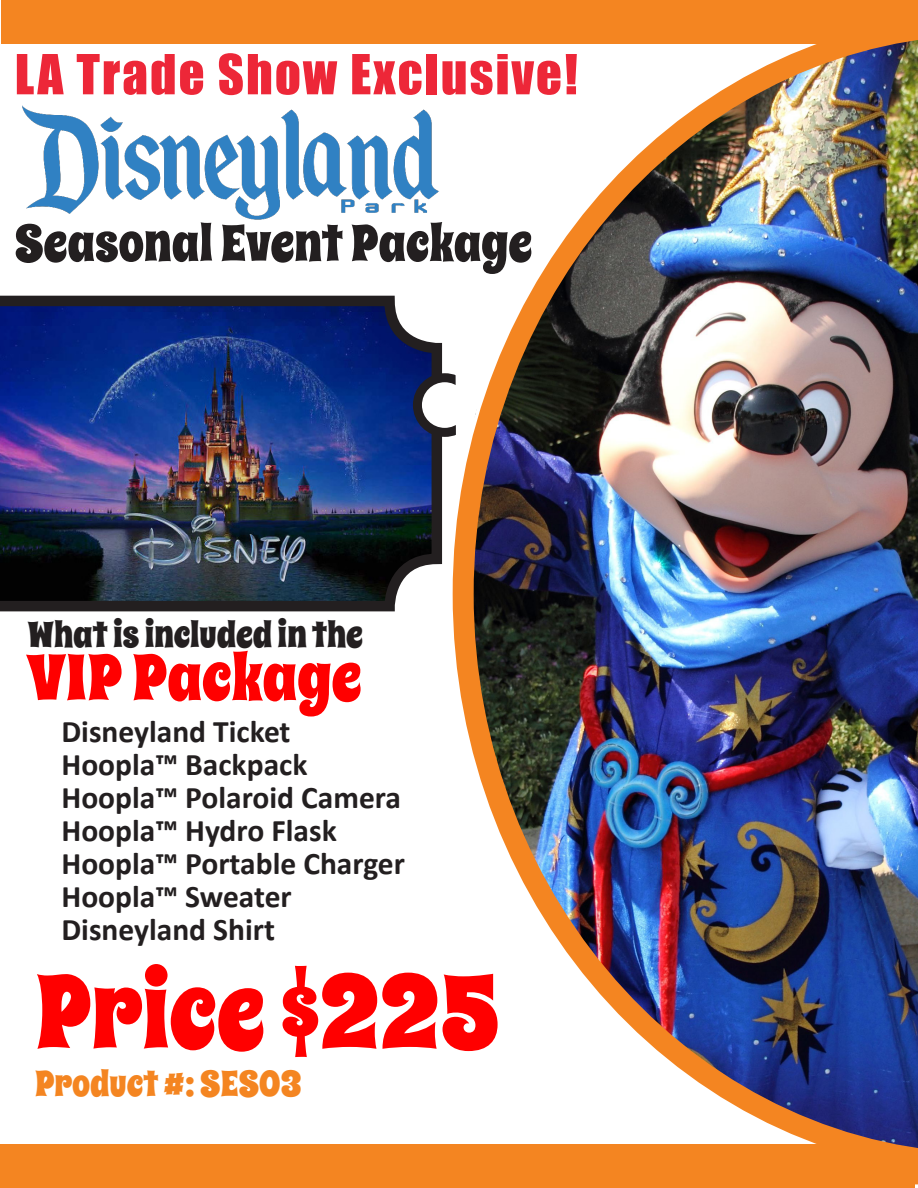
<style>
.page{position:relative;width:918px;height:1188px;background:#fff}
.page>*{position:absolute;margin:0;border:0;box-sizing:border-box;transform-origin:0 0}
.t1{font:103.5px "Spicy Rice";color:#f00}
.t2{font:64.5px "Spicy Rice";color:#f00}
.t3{font:51px "Impact";letter-spacing:.04em;color:#ed2738}
.t4{font:51px "Spicy Rice";color:#231f20}
.t5{font:36px "Spicy Rice";color:#231f20}
.t6{font:36px "Spicy Rice";color:#f48521}
.t7{font:700 31.5px "Calibri";color:#231f20}
</style>
<div class="page">
<div style="left:0;top:1145px;width:915px;height:43px;background:#f48521"></div>
<div style="left:2px;top:0;width:916px;height:43px;background:#f48521"></div>
<img style="left:0;top:296px;width:442px;height:315px">
<img style="left:453px;top:40px;width:465px;height:1108px">
<div style="left:417px;top:378px;width:55px;height:54px;background:#fff;border-radius:50%"></div>
<div style="left:413px;top:373px;width:64px;height:64px;border:9px solid #231f20;border-radius:50%"></div>
<svg style="left:456px;top:370px;width:31px;height:67px"></svg>
<img style="left:22px;top:105px;width:417px;height:115px">
<p class="t3" style="left:15px;top:35px;width:565px">LA Trade Show Exclusive!</p>
<p class="t4" style="left:15px;top:209px;width:519px">Seasonal Event Package</p>
<p class="t5" style="left:28px;top:610px;width:337px">What is included in the</p>
<p class="t2" style="left:28px;top:634px;width:335px">VIP Package</p>
<p class="t7" style="left:61px;top:711px;width:231px">Disneyland Ticket</p>
<p class="t7" style="left:61px;top:744px;width:248px">Hoopla™ Backpack</p>
<p class="t7" style="left:61px;top:777px;width:341px">Hoopla™ Polaroid Camera</p>
<p class="t7" style="left:61px;top:810px;width:277px">Hoopla™ Hydro Flask</p>
<p class="t7" style="left:61px;top:843px;width:345px">Hoopla™ Portable Charger</p>
<p class="t7" style="left:61px;top:876px;width:232px">Hoopla™ Sweater</p>
<p class="t7" style="left:61px;top:909px;width:215px">Disneyland Shirt</p>
<p class="t1" style="left:35px;top:942px;width:467px">Price $225</p>
<p class="t6" style="left:35px;top:1059px;width:269px">Product #: SES03</p>
</div>
